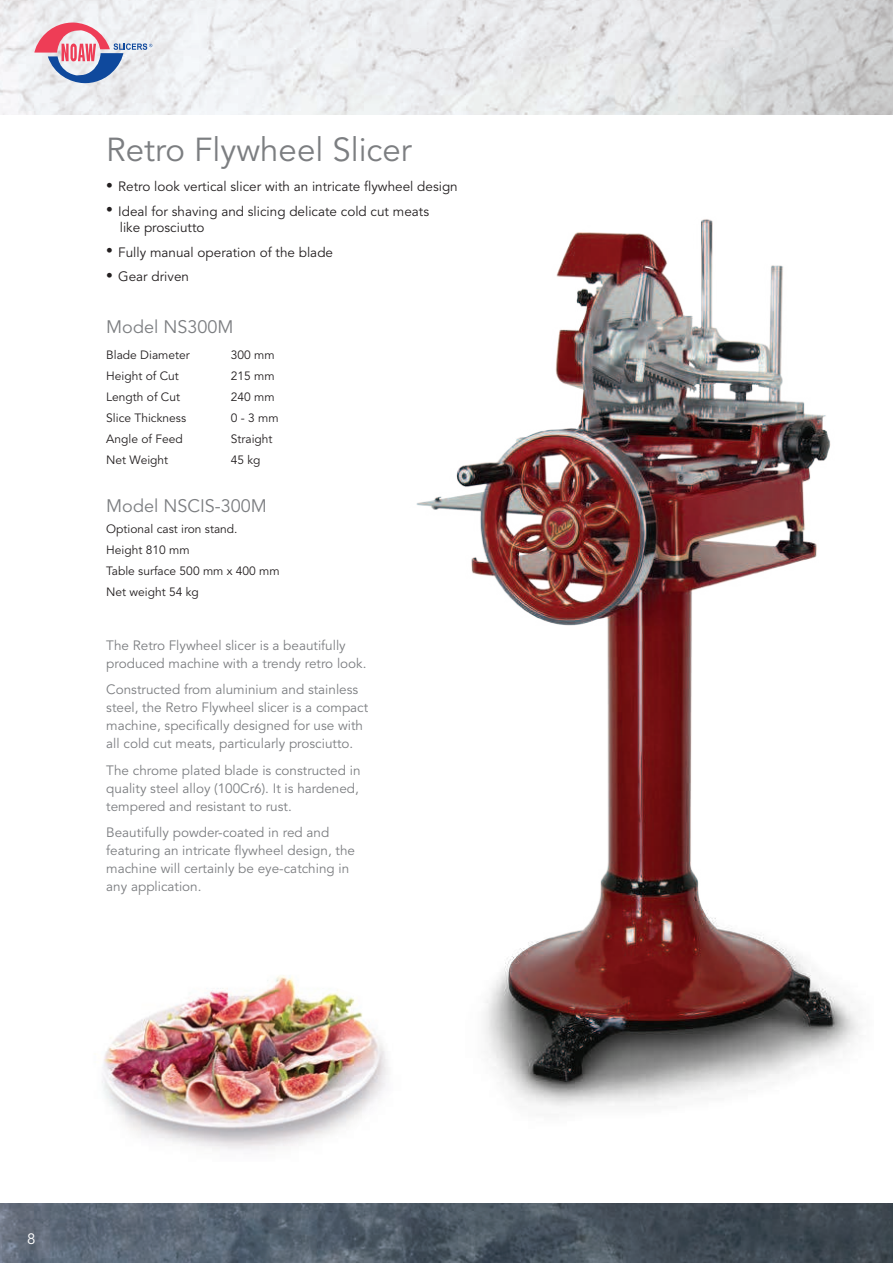
<style>
.page{position:relative;width:893px;height:1263px;background:#fff}
.page>*{position:absolute;margin:0;border:0;box-sizing:border-box;transform-origin:0 0}
.t1{font:33px "Avenir";color:#7c7e81}
.t2{font:18px "Avenir";color:#7c7e81}
.t3{font:15px "Avenir";color:#fff}
.t4{font:13.5px/18px "Avenir";color:#7c7e81}
.t5{font:13.5px/16.2px "Avenir";color:#231f20}
.t6{font:12px/21px "Avenir";color:#231f20}
</style>
<div class="page">
<img style="left:0;top:1203px;width:893px;height:60px">
<img style="left:0;top:0;width:893px;height:115px">
<svg style="left:34px;top:23px;width:118px;height:60px"></svg>
<img style="left:416px;top:219px;width:445px;height:888px">
<img style="left:102px;top:975px;width:286px;height:175px">
<h1 class="t1" style="left:106px;top:135px;width:307px">Retro Flywheel Slicer</h1>
<p class="t5" style="left:106px;top:180px;width:353px">• Retro look vertical slicer with an intricate flywheel design</p>
<p class="t5" style="left:120px;top:204px;width:311px;text-indent:-14px">• Ideal for shaving and slicing delicate cold cut meats like prosciutto</p>
<p class="t5" style="left:106px;top:245px;width:228px">• Fully manual operation of the blade</p>
<p class="t5" style="left:106px;top:270px;width:84px">• Gear driven</p>
<h2 class="t2" style="left:106px;top:319px;width:129px">Model NS300M</h2>
<p class="t6" style="left:106px;top:346px;width:85px">Blade Diameter</p>
<p class="t6" style="left:231px;top:346px;width:45px">300 mm</p>
<p class="t6" style="left:106px;top:367px;width:74px">Height of Cut</p>
<p class="t6" style="left:231px;top:367px;width:45px">215 mm</p>
<p class="t6" style="left:106px;top:388px;width:75px">Length of Cut</p>
<p class="t6" style="left:231px;top:388px;width:45px">240 mm</p>
<p class="t6" style="left:106px;top:409px;width:81px">Slice Thickness</p>
<p class="t6" style="left:231px;top:409px;width:49px">0 - 3 mm</p>
<p class="t6" style="left:106px;top:430px;width:78px">Angle of Feed</p>
<p class="t6" style="left:231px;top:430px;width:43px">Straight</p>
<p class="t6" style="left:106px;top:451px;width:63px">Net Weight</p>
<p class="t6" style="left:231px;top:451px;width:31px">45 kg</p>
<h2 class="t2" style="left:106px;top:498px;width:162px">Model NSCIS-300M</h2>
<p class="t6" style="left:106px;top:520px;width:175px">Optional cast iron stand.<br>Height 810 mm<br>Table surface 500 mm x 400 mm<br>Net weight 54 kg</p>
<p class="t4" style="left:106px;top:638px;width:262px">The Retro Flywheel slicer is a beautifully produced machine with a trendy retro look.</p>
<p class="t4" style="left:106px;top:682px;width:263px">Constructed from aluminium and stainless steel, the Retro Flywheel slicer is a compact machine, specifically designed for use with all cold cut meats, particularly prosciutto.</p>
<p class="t4" style="left:106px;top:763px;width:256px">The chrome plated blade is constructed in quality steel alloy (100Cr6). It is hardened, tempered and resistant to rust.</p>
<p class="t4" style="left:106px;top:825px;width:250px">Beautifully powder-coated in red and featuring an intricate flywheel design, the machine will certainly be eye-catching in any application.</p>
<p class="t3" style="left:27px;top:1232px;width:10px">8</p>
</div>
